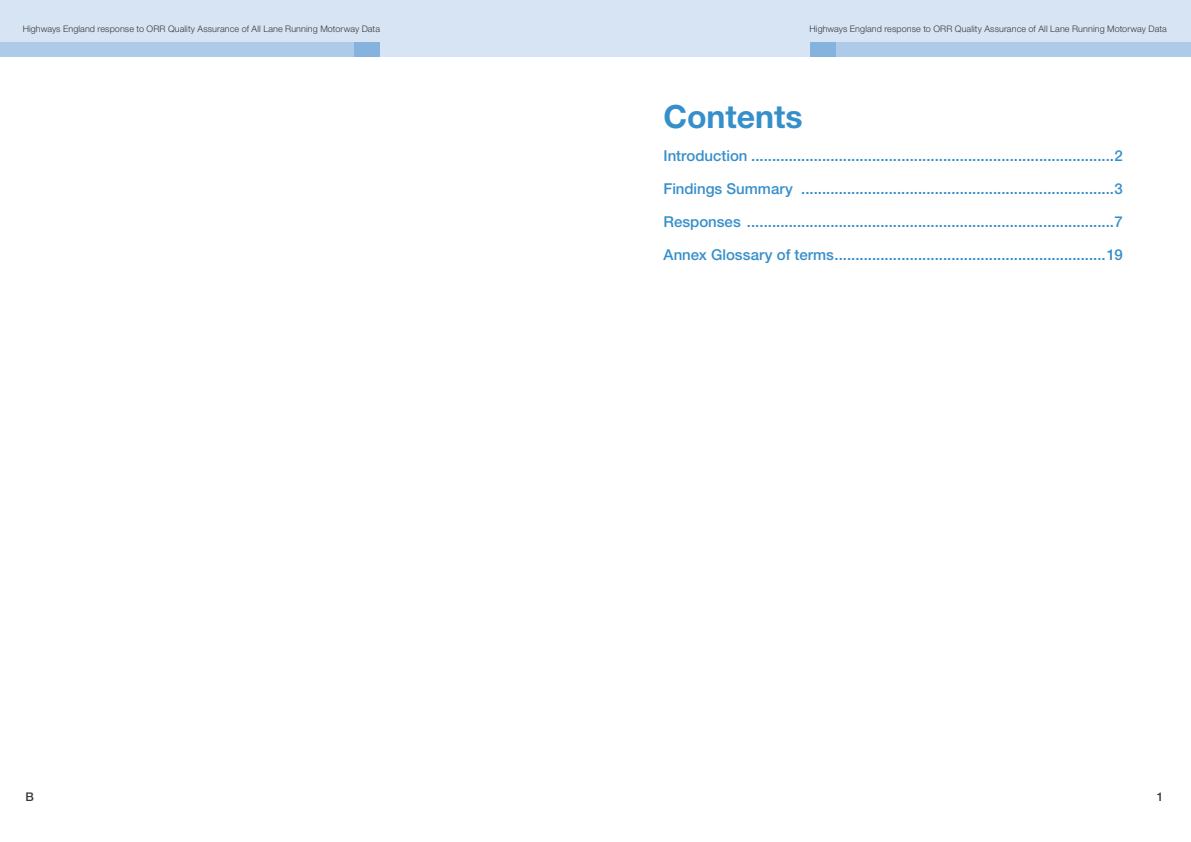
<style>
.page{position:relative;width:1191px;height:842px;background:#fff}
.page>*{position:absolute;margin:0;border:0;box-sizing:border-box;transform-origin:0 0}
.Contents_Header{font:700 32px "Helvetica Neue LT Pro";letter-spacing:-.005em;color:#378fca}
.t1{font:500 15px "Helvetica Neue LT Pro";color:#378fca}
.t2{font:500 12px "Helvetica Neue LT Pro";color:#393939}
.t3{font:300 9px "Helvetica Neue LT Pro";letter-spacing:.01em;color:#393939}
</style>
<div class="page">
<div style="left:0;top:0;width:595px;height:57px;background:#d6e4f4"></div>
<div style="left:595px;top:0;width:596px;height:57px;background:#d6e4f4"></div>
<div style="left:836px;top:43px;width:355px;height:14px;background:#adcae8"></div>
<div style="left:810px;top:43px;width:26px;height:14px;background:#85b3dd"></div>
<div style="left:0;top:43px;width:354px;height:14px;background:#adcae8"></div>
<div style="left:354px;top:43px;width:26px;height:14px;background:#85b3dd"></div>
<p class="t3" style="left:23px;top:23px;width:359px">Highways England response to ORR Quality Assurance of All Lane Running Motorway Data</p>
<p class="t3" style="left:809px;top:23px;width:359px">Highways England response to ORR Quality Assurance of All Lane Running Motorway Data</p>
<p class="Contents_Header" style="left:663px;top:97px;width:141px">Contents</p>
<p class="t1" style="left:663px;top:146px;width:460px">Introduction .......................................................................................2</p>
<p class="t1" style="left:663px;top:179px;width:460px">Findings Summary ...........................................................................3</p>
<p class="t1" style="left:663px;top:212px;width:460px">Responses ........................................................................................7</p>
<p class="t1" style="left:663px;top:245px;width:460px">Annex Glossary of terms.................................................................19</p>
<p class="t2" style="left:26px;top:789px;width:10px">B</p>
<p class="t2" style="left:1157px;top:789px;width:8px">1</p>
</div>
